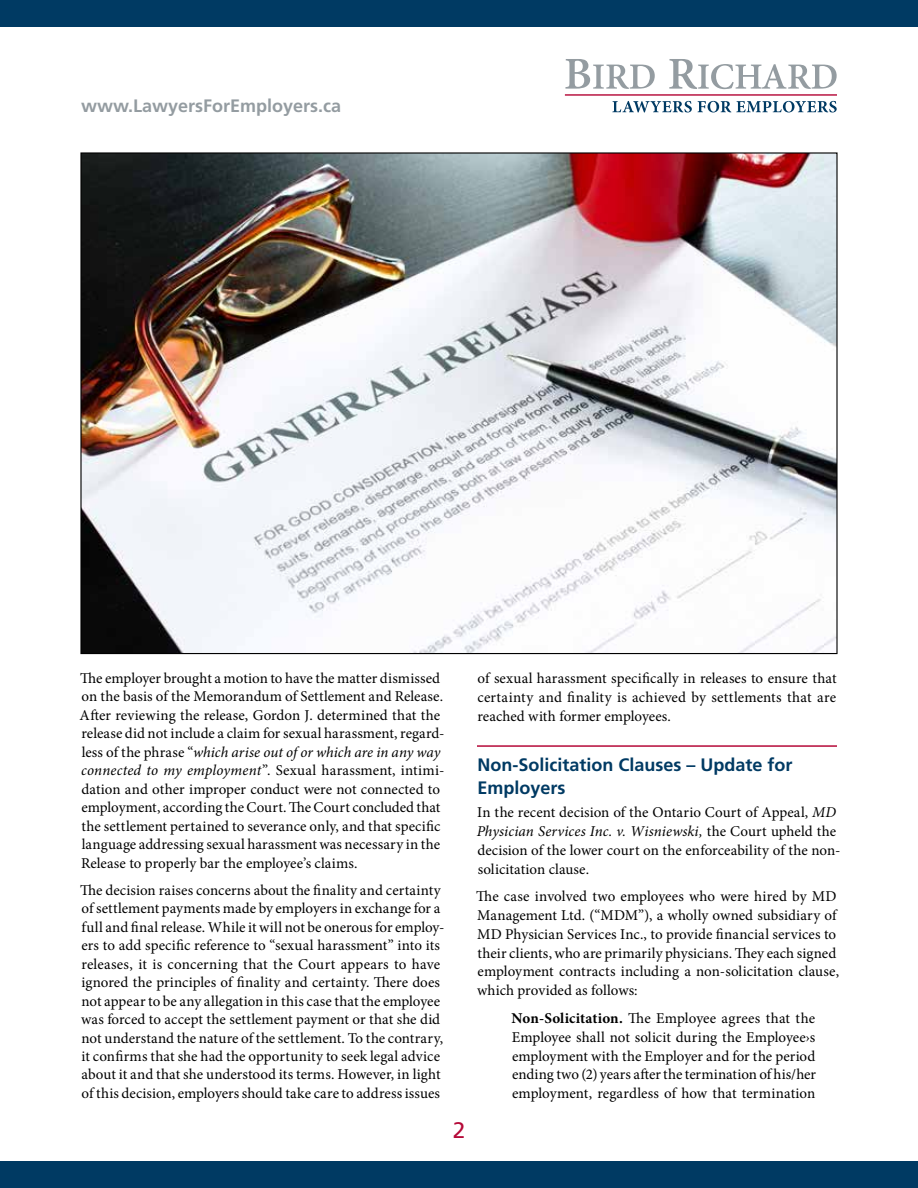
<style>
.page{position:relative;width:918px;height:1188px;background:#fff}
.page>*{position:absolute;margin:0;border:0;box-sizing:border-box;transform-origin:0 0}
.t1{font:22.5px "Frutiger";color:#b50938}
.t2{font:700 18px/23.2px "Frutiger";color:#003a63}
.t3{font:700 18px "Frutiger";color:#949ca1}
.t4{font:15px/18.5px "Minion Pro";letter-spacing:.005em;color:#000}
.s1{font-style:italic}
.s2{font-weight:700}
</style>
<div class="page">
<hr style="left:477px;top:745px;width:360px;height:2px;background:#b50938">
<div style="left:0;top:1161px;width:918px;height:27px;background:#003a63"></div>
<svg style="left:565px;top:59px;width:90px;height:30px"></svg>
<svg style="left:669px;top:59px;width:168px;height:30px"></svg>
<svg style="left:612px;top:101px;width:80px;height:11px"></svg>
<svg style="left:698px;top:101px;width:139px;height:11px"></svg>
<hr style="left:565px;top:94px;width:272px;height:2px;background:#b50938">
<div style="left:0;top:0;width:918px;height:27px;background:#003a63"></div>
<img style="left:82px;top:154px;width:754px;height:498px">
<p class="t3" style="left:81px;top:95px;width:262px">www.LawyersForEmployers.ca</p>
<p class="t4" style="left:80px;top:669px;width:366px">The employer brought a motion to have the matter dismissed on the basis of the Memorandum of Settlement and Release.<br>After reviewing the release, Gordon J. determined that the release did not include a claim for sexual harassment, regard&shy;less of the phrase “<span class="s1">which arise out of or which are in any way connected to my employment</span>”. Sexual harassment, intimi&shy;dation and other improper conduct were not connected to employment, according the Court. The Court concluded that the settlement pertained to severance only, and that specific language addressing sexual harassment was necessary in the Release to properly bar the employee’s claims.</p>
<p class="t4" style="left:80px;top:881px;width:366px">The decision raises concerns about the finality and certainty of settlement payments made by employers in exchange for a full and final release. While it will not be onerous for employ&shy;ers to add specific reference to “sexual harassment” into its releases, it is concerning that the Court appears to have ignored the principles of finality and certainty. There does not appear to be any allegation in this case that the employee was forced to accept the settlement payment or that she did not understand the nature of the settlement. To the contrary, it confirms that she had the opportunity to seek legal advice about it and that she understood its terms. However, in light of this decision, employers should take care to address issues</p>
<h1 class="t1" style="left:453px;top:1117px;width:14px">2</h1>
<p class="t4" style="left:477px;top:669px;width:361px;text-align:justify">of sexual harassment specifically in releases to ensure that certainty and finality is achieved by settlements that are reached with former employees.</p>
<p class="t2" style="left:477px;top:753px;width:317px">Non-Solicitation Clauses – Update for<br>Employers</p>
<p class="t4" style="left:477px;top:803px;width:365px">In the recent decision of the Ontario Court of Appeal, <span class="s1">MD Physician Services Inc. v. Wisniewski,</span> the Court upheld the decision of the lower court on the enforceability of the non&shy;solicitation clause.</p>
<p class="t4" style="left:476px;top:887px;width:364px">The case involved two employees who were hired by MD Management Ltd. (“MDM”), a wholly owned subsidiary of MD Physician Services Inc., to provide financial services to their clients, who are primarily physicians. They each signed employment contracts including a non-solicitation clause, which provided as follows:</p>
<p class="t4" style="left:512px;top:1009px;width:306px;text-align:justify"><span class="s2">Non-Solicitation.</span> The Employee agrees that the Employee shall not solicit during the Employee›s employment with the Employer and for the period ending two (2) years after the termination of his/her employment, regardless of how that termination</p>
</div>
